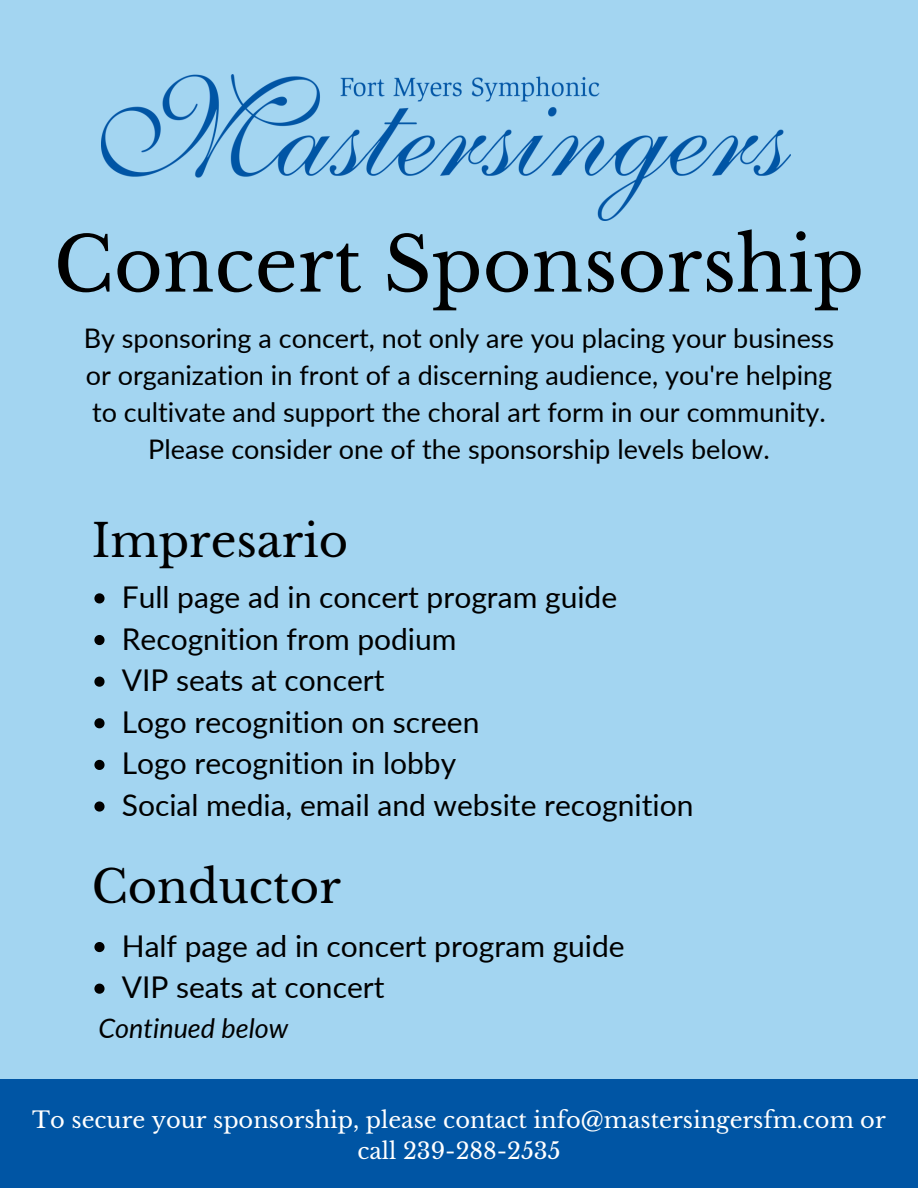
<style>
.page{position:relative;width:918px;height:1188px;background:#a3d5f1}
.page>*{position:absolute;margin:0;border:0;box-sizing:border-box;transform-origin:0 0}
.t1{font:75px "Libre Baskerville";color:#000}
.t2{font:45px "Libre Baskerville";color:#000}
.t3{font:30px/41.7px "Lato";color:#000}
.t4{font:27px/37.2px "Lato";color:#000;text-align:center}
.t5{font:italic 27px "Lato";color:#000}
.t6{font:22.5px/31.5px "Libre Baskerville";color:#fff;text-align:center}
</style>
<div class="page">
<img style="left:102px;top:74px;width:688px;height:147px">
<svg style="left:94px;top:593px;width:11px;height:10px"></svg>
<svg style="left:94px;top:635px;width:11px;height:10px"></svg>
<svg style="left:94px;top:677px;width:11px;height:10px"></svg>
<svg style="left:94px;top:718px;width:11px;height:10px"></svg>
<svg style="left:94px;top:760px;width:11px;height:10px"></svg>
<svg style="left:94px;top:801px;width:11px;height:11px"></svg>
<div style="left:0;top:1080px;width:918px;height:108px;background:#0055a4"></div>
<svg style="left:94px;top:942px;width:11px;height:10px"></svg>
<svg style="left:94px;top:984px;width:11px;height:10px"></svg>
<h1 class="t1" style="left:54px;top:219px;width:812px">Concert Sponsorship</h1>
<p class="t4" style="left:84px;top:318px;width:752px">By sponsoring a concert, not only are you placing your business or organization in front of a discerning audience, you're helping to cultivate and support the choral art form in our community.<br>Please consider one of the sponsorship levels below.</p>
<h2 class="t2" style="left:92px;top:513px;width:258px">Impresario</h2>
<p class="t3" style="left:122px;top:576px;width:573px">Full page ad in concert program guide<br>Recognition from podium<br>VIP seats at concert<br>Logo recognition on screen<br>Logo recognition in lobby<br>Social media, email and website recognition</p>
<h2 class="t2" style="left:92px;top:859px;width:251px">Conductor</h2>
<p class="t3" style="left:122px;top:924px;width:505px">Half page ad in concert program guide<br>VIP seats at concert</p>
<p class="t5" style="left:98px;top:1011px;width:191px">Continued below</p>
<p class="t6" style="left:32px;top:1104px;width:855px">To secure your sponsorship, please contact info@mastersingersfm.com or call 239-288-2535</p>
</div>
